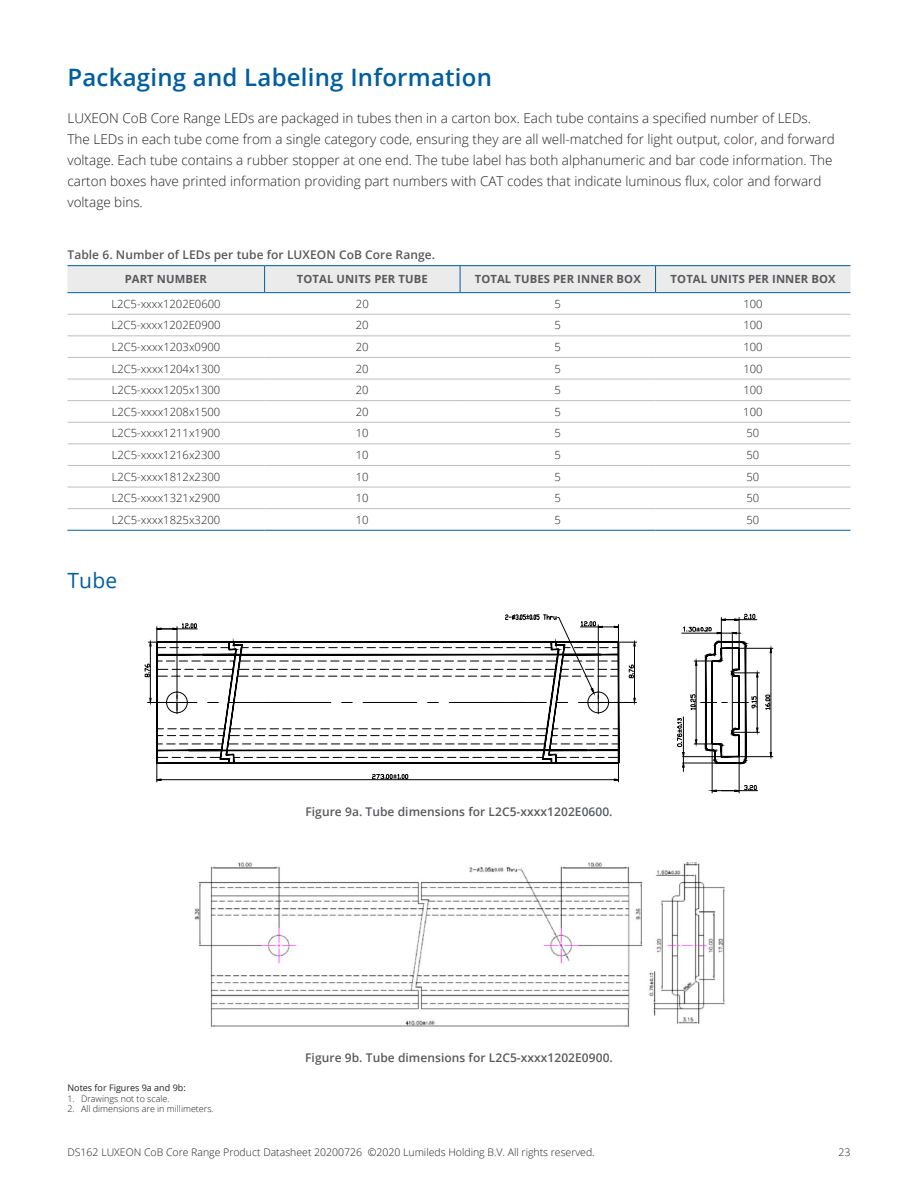
<style>
.page{position:relative;width:918px;height:1188px;background:#fff}
.page>*{position:absolute;margin:0;border:0;box-sizing:border-box;transform-origin:0 0}
.t1{font:600 24px "Open Sans";letter-spacing:.01em;color:#005e9e}
.t2{font:21px "Open Sans";color:#005e9e}
.t3{font:300 13.5px/21px "Open Sans";color:#231f20}
.t4{font:600 12px "Open Sans";letter-spacing:.005em;color:#58595b}
.t5{font:300 11.25px "Open Sans";color:#231f20}
.t6{font:700 11.25px "Open Sans";letter-spacing:.01em;color:#58595b}
.t7{font:300 10.5px "Open Sans";color:#231f20}
.t8{font:300 9px "Open Sans";color:#231f20}
.t9{font:9px "Open Sans";color:#231f20}
</style>
<div class="page">
<hr style="left:68px;top:314px;width:197px;height:1px;background:#bcbec0">
<hr style="left:68px;top:335px;width:197px;height:1px;background:#bcbec0">
<hr style="left:265px;top:314px;width:195px;height:1px;background:#bcbec0">
<hr style="left:265px;top:335px;width:195px;height:1px;background:#bcbec0">
<hr style="left:460px;top:314px;width:196px;height:1px;background:#bcbec0">
<hr style="left:656px;top:314px;width:195px;height:1px;background:#bcbec0">
<hr style="left:265px;top:422px;width:195px;height:1px;background:#bcbec0">
<hr style="left:460px;top:422px;width:196px;height:1px;background:#bcbec0">
<hr style="left:656px;top:422px;width:195px;height:1px;background:#bcbec0">
<hr style="left:460px;top:335px;width:196px;height:1px;background:#bcbec0">
<hr style="left:656px;top:335px;width:195px;height:1px;background:#bcbec0">
<hr style="left:68px;top:357px;width:197px;height:1px;background:#bcbec0">
<hr style="left:265px;top:357px;width:195px;height:1px;background:#bcbec0">
<hr style="left:460px;top:357px;width:196px;height:1px;background:#bcbec0">
<hr style="left:656px;top:357px;width:195px;height:1px;background:#bcbec0">
<hr style="left:68px;top:465px;width:197px;height:1px;background:#bcbec0">
<hr style="left:265px;top:465px;width:195px;height:1px;background:#bcbec0">
<hr style="left:460px;top:465px;width:196px;height:1px;background:#bcbec0">
<hr style="left:656px;top:465px;width:195px;height:1px;background:#bcbec0">
<hr style="left:68px;top:487px;width:197px;height:1px;background:#bcbec0">
<hr style="left:265px;top:487px;width:195px;height:1px;background:#bcbec0">
<hr style="left:460px;top:487px;width:196px;height:1px;background:#bcbec0">
<hr style="left:656px;top:487px;width:195px;height:1px;background:#bcbec0">
<hr style="left:68px;top:508px;width:197px;height:1px;background:#bcbec0">
<hr style="left:265px;top:508px;width:195px;height:1px;background:#bcbec0">
<hr style="left:460px;top:508px;width:196px;height:1px;background:#bcbec0">
<hr style="left:656px;top:508px;width:195px;height:1px;background:#bcbec0">
<hr style="left:68px;top:265px;width:197px;height:1px;background:#005e9e">
<hr style="left:265px;top:265px;width:195px;height:1px;background:#005e9e">
<hr style="left:460px;top:265px;width:196px;height:1px;background:#005e9e">
<hr style="left:656px;top:265px;width:195px;height:1px;background:#005e9e">
<div style="left:68px;top:266px;width:782px;height:26px;background:#ebebec"></div>
<hr style="left:68px;top:292px;width:197px;height:1px;background:#005e9e">
<hr style="left:265px;top:292px;width:195px;height:1px;background:#005e9e">
<hr style="left:460px;top:292px;width:196px;height:1px;background:#005e9e">
<hr style="left:656px;top:292px;width:195px;height:1px;background:#005e9e">
<hr style="left:68px;top:379px;width:197px;height:1px;background:#bcbec0">
<hr style="left:265px;top:379px;width:195px;height:1px;background:#bcbec0">
<hr style="left:460px;top:379px;width:196px;height:1px;background:#bcbec0">
<hr style="left:656px;top:379px;width:195px;height:1px;background:#bcbec0">
<hr style="left:68px;top:400px;width:197px;height:1px;background:#bcbec0">
<hr style="left:265px;top:400px;width:195px;height:1px;background:#bcbec0">
<hr style="left:460px;top:400px;width:196px;height:1px;background:#bcbec0">
<hr style="left:656px;top:400px;width:195px;height:1px;background:#bcbec0">
<hr style="left:68px;top:422px;width:197px;height:1px;background:#bcbec0">
<hr style="left:68px;top:443px;width:197px;height:1px;background:#bcbec0">
<hr style="left:265px;top:443px;width:195px;height:1px;background:#bcbec0">
<hr style="left:460px;top:443px;width:196px;height:1px;background:#bcbec0">
<hr style="left:656px;top:443px;width:195px;height:1px;background:#bcbec0">
<hr style="left:68px;top:530px;width:197px;height:1px;background:#005e9e">
<hr style="left:265px;top:530px;width:195px;height:1px;background:#005e9e">
<hr style="left:460px;top:530px;width:196px;height:1px;background:#005e9e">
<hr style="left:656px;top:530px;width:195px;height:1px;background:#005e9e">
<img style="left:194px;top:862px;width:531px;height:166px">
<hr style="left:712px;top:745px;width:1px;height:48px;background:#000">
<hr style="left:739px;top:745px;width:1px;height:48px;background:#000">
<hr style="left:722px;top:790px;width:36px;height:1px;background:#000">
<svg style="left:711px;top:785px;width:46px;height:7px"></svg>
<hr style="left:740px;top:648px;width:33px;height:1px;background:#000">
<hr style="left:740px;top:756px;width:33px;height:1px;background:#000">
<svg style="left:677px;top:614px;width:95px;height:157px"></svg>
<svg style="left:145px;top:614px;width:492px;height:168px"></svg>
<div style="left:166px;top:692px;width:22px;height:21px;border:1px solid #000;border-radius:50%"></div>
<h1 class="t1" style="left:68px;top:61px;width:426px">Packaging and Labeling Information</h1>
<p class="t3" style="left:68px;top:107px;width:769px">LUXEON CoB Core Range LEDs are packaged in tubes then in a carton box. Each tube contains a specified number of LEDs.<br>The LEDs in each tube come from a single category code, ensuring they are all well-matched for light output, color, and forward voltage. Each tube contains a rubber stopper at one end. The tube label has both alphanumeric and bar code information. The carton boxes have printed information providing part numbers with CAT codes that indicate luminous flux, color and forward voltage bins.</p>
<p class="t4" style="left:68px;top:246px;width:368px">Table 6. Number of LEDs per tube for LUXEON CoB Core Range.</p>
<p class="t6" style="left:125px;top:271px;width:84px">PART NUMBER</p>
<p class="t6" style="left:297px;top:271px;width:9px">TOTAL</p>
<p class="t6" style="left:337px;top:271px;width:91px">UNITS PER TUBE</p>
<p class="t6" style="left:475px;top:271px;width:9px">TOTAL</p>
<p class="t6" style="left:514px;top:271px;width:127px">TUBES PER INNER BOX</p>
<p class="t6" style="left:671px;top:271px;width:9px">TOTAL</p>
<p class="t6" style="left:710px;top:271px;width:126px">UN ITS PER INNER BOX</p>
<p class="t5" style="left:111px;top:296px;width:111px">L2C5-xxxx1202E0600</p>
<p class="t5" style="left:356px;top:296px;width:14px">20</p>
<p class="t5" style="left:555px;top:296px;width:8px">5</p>
<p class="t5" style="left:743px;top:296px;width:21px">100</p>
<p class="t5" style="left:111px;top:318px;width:111px">L2C5-xxxx1202E0900</p>
<p class="t5" style="left:356px;top:318px;width:14px">20</p>
<p class="t5" style="left:555px;top:318px;width:8px">5</p>
<p class="t5" style="left:743px;top:318px;width:21px">100</p>
<p class="t5" style="left:112px;top:339px;width:110px">L2C5-xxxx1203x0900</p>
<p class="t5" style="left:356px;top:339px;width:14px">20</p>
<p class="t5" style="left:555px;top:339px;width:8px">5</p>
<p class="t5" style="left:743px;top:339px;width:21px">100</p>
<p class="t5" style="left:112px;top:361px;width:110px">L2C5-xxxx1204x1300</p>
<p class="t5" style="left:356px;top:361px;width:14px">20</p>
<p class="t5" style="left:555px;top:361px;width:8px">5</p>
<p class="t5" style="left:743px;top:361px;width:21px">100</p>
<p class="t5" style="left:112px;top:382px;width:110px">L2C5-xxxx1205x1300</p>
<p class="t5" style="left:356px;top:382px;width:14px">20</p>
<p class="t5" style="left:555px;top:382px;width:8px">5</p>
<p class="t5" style="left:743px;top:382px;width:21px">100</p>
<p class="t5" style="left:112px;top:404px;width:110px">L2C5-xxxx1208x1500</p>
<p class="t5" style="left:356px;top:404px;width:14px">20</p>
<p class="t5" style="left:555px;top:404px;width:8px">5</p>
<p class="t5" style="left:743px;top:404px;width:21px">100</p>
<p class="t5" style="left:112px;top:426px;width:110px">L2C5-xxxx1211x1900</p>
<p class="t5" style="left:356px;top:426px;width:14px">10</p>
<p class="t5" style="left:555px;top:426px;width:8px">5</p>
<p class="t5" style="left:747px;top:426px;width:14px">50</p>
<p class="t5" style="left:112px;top:447px;width:110px">L2C5-xxxx1216x2300</p>
<p class="t5" style="left:356px;top:447px;width:14px">10</p>
<p class="t5" style="left:555px;top:447px;width:8px">5</p>
<p class="t5" style="left:747px;top:447px;width:14px">50</p>
<p class="t5" style="left:112px;top:469px;width:110px">L2C5-xxxx1812x2300</p>
<p class="t5" style="left:356px;top:469px;width:14px">10</p>
<p class="t5" style="left:555px;top:469px;width:8px">5</p>
<p class="t5" style="left:747px;top:469px;width:14px">50</p>
<p class="t5" style="left:112px;top:490px;width:110px">L2C5-xxxx1321x2900</p>
<p class="t5" style="left:356px;top:490px;width:14px">10</p>
<p class="t5" style="left:555px;top:490px;width:8px">5</p>
<p class="t5" style="left:747px;top:490px;width:14px">50</p>
<p class="t5" style="left:112px;top:512px;width:110px">L2C5-xxxx1825x3200</p>
<p class="t5" style="left:356px;top:512px;width:14px">10</p>
<p class="t5" style="left:555px;top:512px;width:8px">5</p>
<p class="t5" style="left:747px;top:512px;width:14px">50</p>
<h2 class="t2" style="left:68px;top:566px;width:51px">Tube</h2>
<p class="t4" style="left:305px;top:804px;width:307px">Figure 9a. Tube dimensions for L2C5-xxxx1202E0600.</p>
<p class="t9" style="left:68px;top:1082px;width:120px">Notes for Figures 9a and 9b:</p>
<p class="t8" style="left:68px;top:1092px;width:104px">1. Drawings not to scale.</p>
<p class="t8" style="left:68px;top:1103px;width:148px">2. All dimensions are in millimeters.</p>
<p class="t4" style="left:305px;top:1049px;width:308px">Figure 9b. Tube dimensions for L2C5-xxxx1202E0900.</p>
<p class="t7" style="left:68px;top:1145px;width:529px">DS162 LUXEON CoB Core Range Product Datasheet 20200726 ©2020 Lumileds Holding B.V. All rights reserved.</p>
<p class="t7" style="left:839px;top:1145px;width:13px">23</p>
</div>
